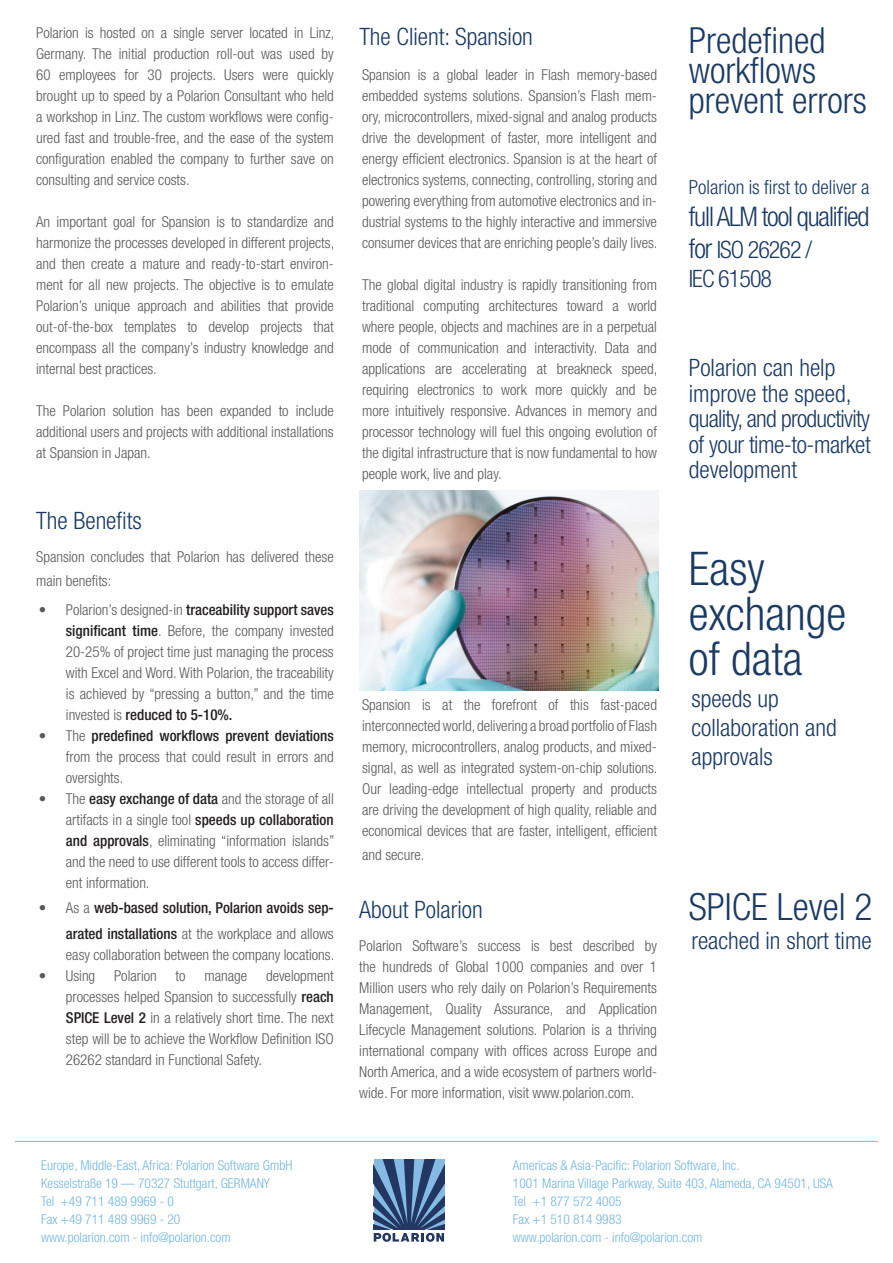
<style>
.page{position:relative;width:893px;height:1263px;background:#fff}
.page>*{position:absolute;margin:0;border:0;box-sizing:border-box;transform-origin:0 0}
.t1{font:300 condensed 46.5px/45px "Helvetica Neue LT Pro";color:#1a3a64}
.t2{font:300 condensed 37.5px "Helvetica Neue LT Pro";color:#1a3a64}
.t3{font:300 condensed 36px/30px "Helvetica Neue LT Pro";color:#1a3a64}
.t4{font:300 condensed 27px "Helvetica Neue LT Pro";letter-spacing:-.04em;color:#1a3a64}
.t5{font:300 condensed 24px/25.5px "Helvetica Neue LT Pro";color:#1a3a64}
.t6{font:300 condensed 24px/28.8px "Helvetica Neue LT Pro";letter-spacing:-.04em;color:#1a3a64}
.t7{font:300 condensed 19.5px "Helvetica Neue LT Pro";color:#1a3a64}
.t8{font:300 condensed 15px/21px "Helvetica Neue LT Pro";color:#57585a;text-align:justify}
.t9{font:500 condensed 15px/25.5px "Helvetica Neue LT Pro";color:#231f20;text-align:right}
.t10{font:300 condensed 13.5px/18px "Helvetica Neue LT Pro";color:#75b6df}
.s1{font-weight:500;color:#231f20}
.s2{font-weight:300;color:#57585a}
.s3{font-size:27px}
</style>
<div class="page">
<img style="left:359px;top:490px;width:299px;height:200px">
<hr style="left:15px;top:1141px;width:863px;height:1px;background:#75b6df">
<svg style="left:374px;top:1159px;width:70px;height:83px;background:#56749b"></svg>
<p class="t8" style="left:36px;top:22px;width:300px">Polarion is hosted on a single server located in Linz, Germany. The initial production roll-out was used by 60 employees for 30 projects. Users were quickly brought up to speed by a Polarion Consultant who held a workshop in Linz. The custom workflows were config&shy;ured fast and trouble-free, and the ease of the system configuration enabled the company to further save on consulting and service costs.</p>
<p class="t8" style="left:36px;top:211px;width:300px">An important goal for Spansion is to standardize and harmonize the processes developed in different projects, and then create a mature and ready-to-start environ&shy;ment for all new projects. The objective is to emulate Polarion’s unique approach and abilities that provide out-of-the-box templates to develop projects that encompass all the company’s industry knowledge and internal best practices.</p>
<p class="t8" style="left:36px;top:400px;width:299px">The Polarion solution has been expanded to include additional users and projects with additional installations at Spansion in Japan.</p>
<h3 class="t5" style="left:36px;top:507px;width:107px">The Benefits</h3>
<p class="t8" style="left:36px;top:545px;width:299px;line-height:24px">Spansion concludes that Polarion has delivered these main benefits:</p>
<p class="t8" style="left:66px;top:599px;width:269px;text-indent:-27px">• Polarion’s designed-in <span class="s1">traceability support saves significant time</span>. Before, the company invested 20-25% of project time just managing the process with Excel and Word. With Polarion, the traceability is achieved by “pressing a button,” and the time invested is <span class="s1">reduced to 5-10%.</span></p>
<p class="t8" style="left:66px;top:725px;width:269px;text-indent:-27px">• The <span class="s1">predefined workflows prevent deviations </span>from the process that could result in errors and oversights.</p>
<p class="t8" style="left:66px;top:788px;width:270px;text-indent:-27px">• The <span class="s1">easy exchange of data</span> and the storage of all artifacts in a single tool <span class="s1">speeds up collaboration and approvals</span>, eliminating “information islands” and the need to use different tools to access differ&shy;ent information.</p>
<p class="t9" style="left:39px;top:895px;width:296px"><span class="s2">• As a</span> web-based solution, Polarion avoids sep&shy;arated installations <span class="s2">at the workplace and allows</span></p>
<p class="t8" style="left:66px;top:944px;width:270px">easy collaboration between the company locations.</p>
<p class="t8" style="left:39px;top:965px;width:58px">• Using</p>
<p class="t8" style="left:114px;top:965px;width:44px">Polarion</p>
<p class="t8" style="left:176px;top:965px;width:12px">to</p>
<p class="t8" style="left:204px;top:965px;width:44px">manage</p>
<p class="t8" style="left:66px;top:965px;width:269px;text-indent:200px">development processes helped Spansion to successfully <span class="s1">reach SPICE Level 2</span> in a relatively short time. The next step will be to achieve the Workflow Definition ISO 26262 standard in Functional Safety.</p>
<h3 class="t5" style="left:359px;top:23px;width:175px">The Client: Spansion</h3>
<p class="t8" style="left:362px;top:64px;width:297px">Spansion is a global leader in Flash memory-based embedded systems solutions. Spansion’s Flash mem&shy;ory, microcontrollers, mixed-signal and analog products drive the development of faster, more intelligent and energy efficient electronics. Spansion is at the heart of electronics systems, connecting, controlling, storing and powering everything from automotive electronics and in&shy;dustrial systems to the highly interactive and immersive consumer devices that are enriching people’s daily lives.</p>
<p class="t8" style="left:362px;top:274px;width:297px">The global digital industry is rapidly transitioning from traditional computing architectures toward a world where people, objects and machines are in a perpetual mode of communication and interactivity. Data and applications are accelerating at breakneck speed, requiring electronics to work more quickly and be more intuitively responsive. Advances in memory and processor technology will fuel this ongoing evolution of the digital infrastructure that is now fundamental to how people work, live and play.</p>
<p class="t8" style="left:362px;top:694px;width:297px">Spansion is at the forefront of this fast-paced interconnected world, delivering a broad portfolio of Flash memory, microcontrollers, analog products, and mixed&shy;signal, as well as integrated system-on-chip solutions.<br>Our leading-edge intellectual property and products are driving the development of high quality, reliable and economical devices that are faster, intelligent, efficient</p>
<p class="t8" style="left:362px;top:844px;width:64px">and secure.</p>
<h3 class="t5" style="left:359px;top:896px;width:125px">About Polarion</h3>
<p class="t8" style="left:359px;top:935px;width:299px">Polarion Software’s success is best described by the hundreds of Global 1000 companies and over 1<br>Million users who rely daily on Polarion’s Requirements Management, Quality Assurance, and Application Lifecycle Management solutions. Polarion is a thriving international company with offices across Europe and North America, and a wide ecosystem of partners world&shy;wide. For more information, visit www.polarion.com.</p>
<h3 class="t3" style="left:689px;top:25px;width:179px">Predefined workflows prevent errors</h3>
<h3 class="t7" style="left:689px;top:175px;width:182px">Polarion is first to deliver a</h3>
<h3 class="t4" style="left:689px;top:201px;width:182px">full ALM tool qualified</h3>
<h3 class="t6" style="left:689px;top:235px;width:125px"><span class="s3">for</span> ISO 26262 /<br>IEC 61508</h3>
<h3 class="t5" style="left:689px;top:355px;width:183px">Polarion can help improve the speed, quality, and productivity of your time-to-market development</h3>
<h1 class="t1" style="left:689px;top:545px;width:159px">Easy exchange of data</h1>
<h3 class="t5" style="left:691px;top:684px;width:147px;line-height:28.8px">speeds up collaboration and approvals</h3>
<h2 class="t2" style="left:689px;top:885px;width:185px">SPICE Level 2</h2>
<h3 class="t5" style="left:691px;top:927px;width:182px">reached in short time</h3>
<p class="t10" style="left:41px;top:1156px;width:253px">Europe, Middle-East, Africa: Polarion Software GmbH Kesselstraße 19 — 70327 Stuttgart, GERMANY<br>Tel +49 711 489 9969 - 0<br>Fax +49 711 489 9969 - 20<br>www.polarion.com - info@polarion.com</p>
<p class="t10" style="left:513px;top:1156px;width:322px">Americas &amp; Asia-Pacific: Polarion Software, Inc.<br>1001 Marina Village Parkway, Suite 403, Alameda, CA 94501, USA Tel +1 877 572 4005<br>Fax +1 510 814 9983<br>www.polarion.com - info@polarion.com</p>
</div>
